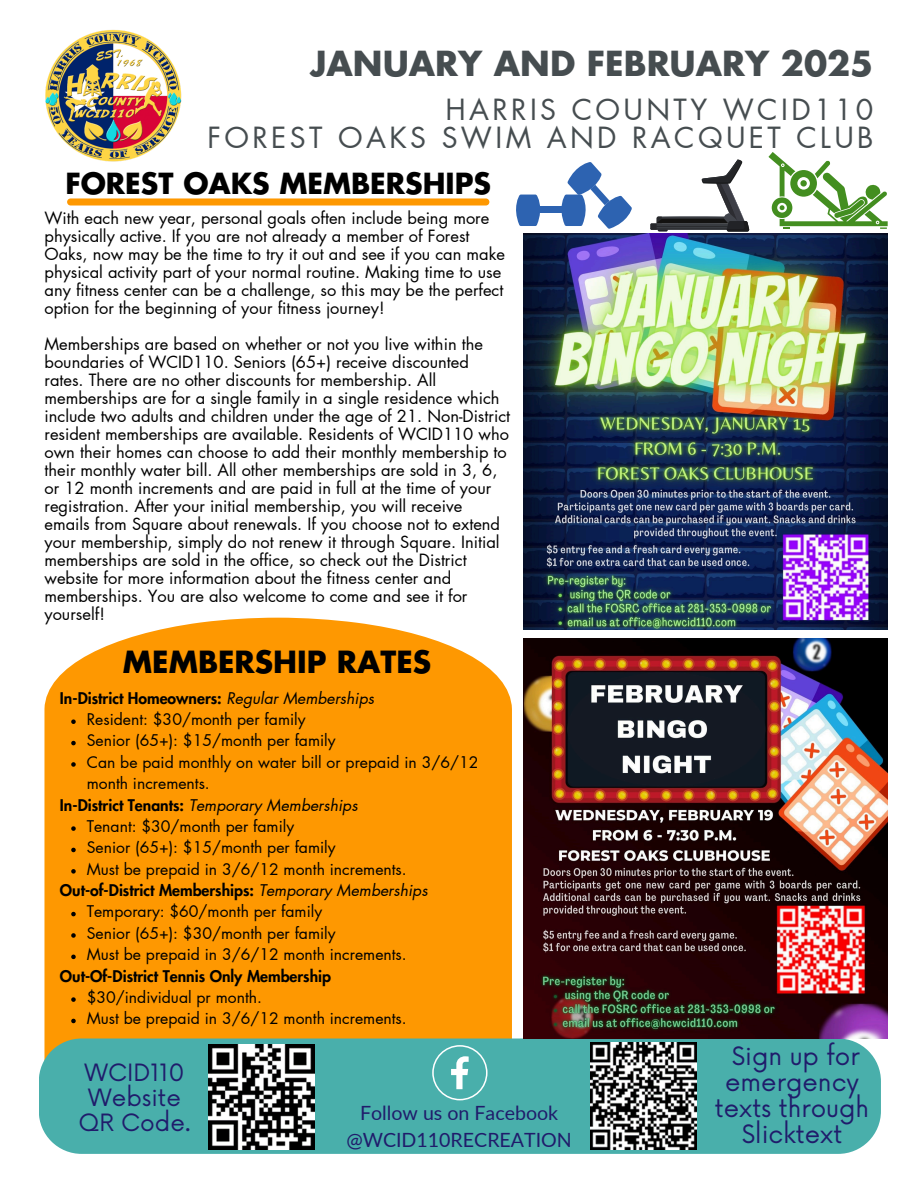
<style>
.page{position:relative;width:918px;height:1188px;background:#fff}
.page>*{position:absolute;margin:0;border:0;box-sizing:border-box;transform-origin:0 0}
.t1{font:700 33.75px "Futura LT Pro";color:#464d50}
.t2{font:700 29.85px "Futura LT Pro";color:#000}
.t3{font:28.5px/28.2px "Futura LT Pro";letter-spacing:.12em;color:#464d50;text-align:right}
.t4{font:700 28.5px "Futura LT Pro";color:#000}
.t5{font:24.6px/25.8px "Now";color:#201c6b;text-align:center}
.t6{font:23.25px/24.8px "Now";color:#201c6b;text-align:center}
.t7{font:19.65px/27px "Lato";color:#201c6b;text-align:center}
.t8{font:16.5px/18px "Futura LT Pro";color:#000}
.t9{font:15.75px/21.3px "Futura LT Pro";color:#000}
.t10{font:800 15.75px "Futura LT Pro";color:#000}
.t11{font:italic 15.75px "Futura LT Pro";color:#000}
.s1{font-weight:400;font-style:italic}
.s2{font-weight:800;font-style:normal}
</style>
<div class="page">
<img style="left:45px;top:29px;width:137px;height:133px">
<div style="left:44px;top:618px;width:468px;height:421px;background:#fe9801"></div>
<svg style="left:71px;top:719px;width:5px;height:5px"></svg>
<svg style="left:71px;top:741px;width:5px;height:4px"></svg>
<svg style="left:71px;top:762px;width:5px;height:5px"></svg>
<svg style="left:71px;top:826px;width:5px;height:5px"></svg>
<svg style="left:71px;top:848px;width:5px;height:4px"></svg>
<svg style="left:71px;top:869px;width:5px;height:5px"></svg>
<svg style="left:71px;top:912px;width:5px;height:4px"></svg>
<svg style="left:71px;top:933px;width:5px;height:5px"></svg>
<svg style="left:71px;top:955px;width:5px;height:4px"></svg>
<svg style="left:71px;top:997px;width:5px;height:5px"></svg>
<svg style="left:71px;top:1019px;width:5px;height:4px"></svg>
<div style="left:39px;top:1039px;width:842px;height:115px;background:#49afab"></div>
<img style="left:208px;top:1044px;width:106px;height:106px">
<svg style="left:432px;top:1045px;width:55px;height:55px;background:#69bdb9"></svg>
<img style="left:590px;top:1043px;width:107px;height:106px">
<img style="left:523px;top:233px;width:365px;height:396px">
<img style="left:523px;top:639px;width:365px;height:399px">
<svg style="left:67px;top:198px;width:422px;height:8px;background:#fea420"></svg>
<svg style="left:516px;top:195px;width:28px;height:31px"></svg>
<div style="left:540px;top:207px;width:22px;height:6px;background:#2d63b1"></div>
<svg style="left:557px;top:162px;width:75px;height:67px"></svg>
<svg style="left:650px;top:160px;width:99px;height:72px"></svg>
<svg style="left:768px;top:152px;width:120px;height:77px"></svg>
<h1 class="t1" style="left:310px;top:48px;width:565px">JANUARY AND FEBRUARY 2025</h1>
<p class="t3" style="left:207px;top:97px;width:668px">HARRIS COUNTY WCID110<br>FOREST OAKS SWIM AND RACQUET CLUB</p>
<p class="t4" style="left:65px;top:170px;width:427px">FOREST OAKS MEMBERSHIPS</p>
<p class="t8" style="left:45px;top:210px;width:462px">With each new year, personal goals often include being more physically active. If you are not already a member of Forest Oaks, now may be the time to try it out and see if you can make physical activity part of your normal routine. Making time to use any fitness center can be a challenge, so this may be the perfect option for the beginning of your fitness journey!</p>
<h6 class="t8" style="left:45px;top:336px;width:467px">Memberships are based on whether or not you live within the boundaries of WCID110. Seniors (65+) receive discounted rates. There are no other discounts for membership. All memberships are for a single family in a single residence which include two adults and children under the age of 21. Non-District resident memberships are available. Residents of WCID110 who own their homes can choose to add their monthly membership to their monthly water bill. All other memberships are sold in 3, 6, or 12 month increments and are paid in full at the time of your registration. After your initial membership, you will receive emails from Square about renewals. If you choose not to extend your membership, simply do not renew it through Square. Initial memberships are sold in the office, so check out the District website for more information about the fitness center and memberships. You are also welcome to come and see it for yourself!</h6>
<p class="t2" style="left:123px;top:648px;width:310px">MEMBERSHIP RATES</p>
<h3 class="t10" style="left:60px;top:691px;width:316px">In-District Homeowners: <span class="s1">Regular Memberships</span></h3>
<p class="t9" style="left:87px;top:709px;width:220px">Resident: $30/month per family</p>
<p class="t9" style="left:87px;top:731px;width:250px">Senior (65+): $15/month per family</p>
<p class="t9" style="left:87px;top:752px;width:393px">Can be paid monthly on water bill or prepaid in 3/6/12 month increments.</p>
<h2 class="t11" style="left:60px;top:798px;width:299px"><span class="s2">In-District Tenants:</span> Temporary Memberships</h2>
<p class="t9" style="left:87px;top:816px;width:209px">Tenant: $30/month per family</p>
<p class="t9" style="left:87px;top:838px;width:250px">Senior (65+): $15/month per family</p>
<p class="t9" style="left:87px;top:859px;width:321px">Must be prepaid in 3/6/12 month increments.</p>
<h2 class="t10" style="left:60px;top:883px;width:369px">Out-of-District Memberships: <span class="s1">Temporary Memberships</span></h2>
<p class="t9" style="left:87px;top:902px;width:237px">Temporary: $60/month per family</p>
<p class="t9" style="left:87px;top:923px;width:250px">Senior (65+): $30/month per family</p>
<p class="t9" style="left:87px;top:944px;width:321px">Must be prepaid in 3/6/12 month increments.</p>
<p class="t10" style="left:60px;top:969px;width:273px">Out-Of-District Tennis Only Membership</p>
<p class="t9" style="left:87px;top:987px;width:177px">$30/individual pr month.</p>
<p class="t9" style="left:87px;top:1009px;width:321px">Must be prepaid in 3/6/12 month increments.</p>
<p class="t6" style="left:79px;top:1062px;width:113px">WCID110<br>Website<br>QR Code.</p>
<p class="t7" style="left:346px;top:1099px;width:227px">Follow us on Facebook @WCID110RECREATION</p>
<p class="t5" style="left:715px;top:1045px;width:156px">Sign up for emergency texts through<br>Slicktext</p>
</div>
